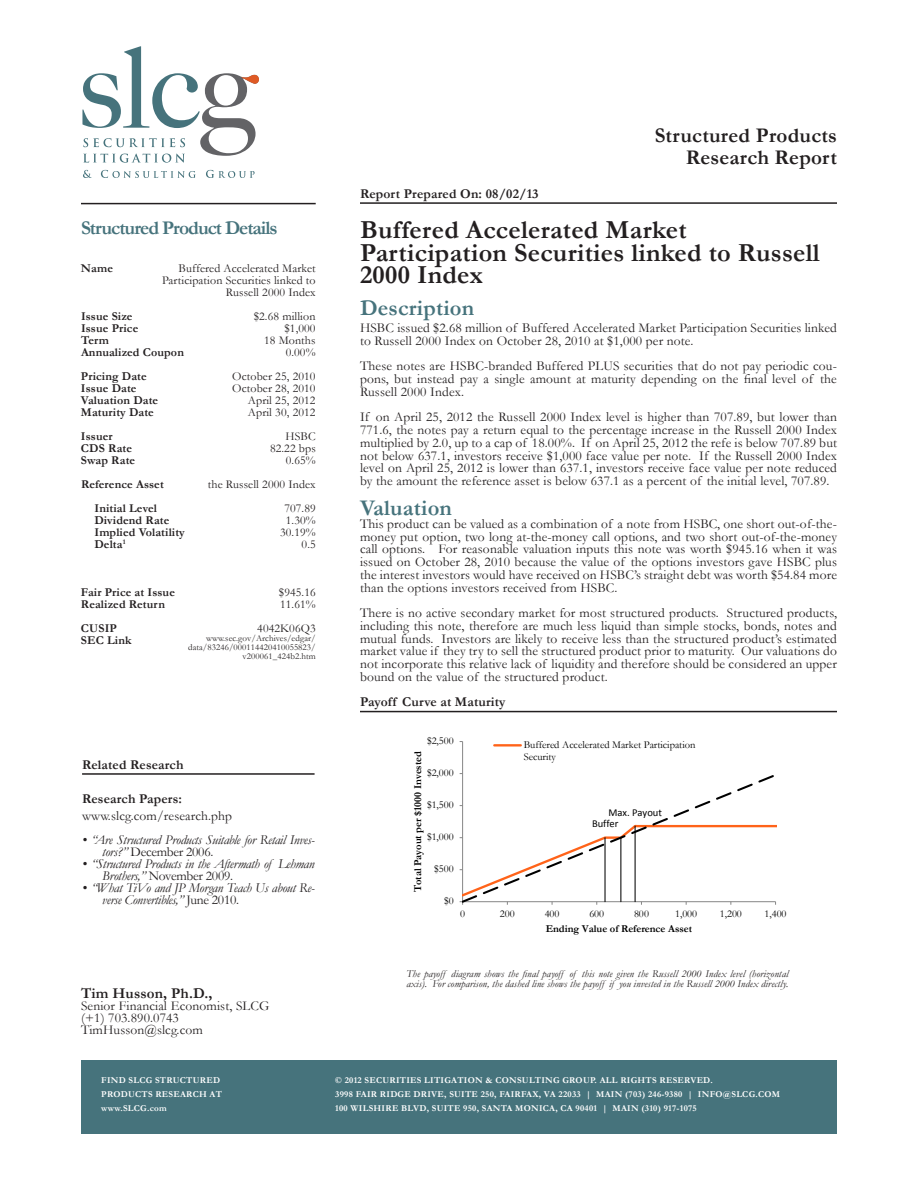
<style>
.page{position:relative;width:918px;height:1188px;background:#fff}
.page>*{position:absolute;margin:0;border:0;box-sizing:border-box;transform-origin:0 0}
.t1{font:700 26.25px/22.5px "Garamond";letter-spacing:.01em;color:#231f20}
.t2{font:700 22.5px "Garamond";letter-spacing:.01em;color:#46737c}
.t3{font:700 21px/22.5px "Garamond";letter-spacing:.01em;color:#231f20;text-align:right}
.t4{font:700 19.5px "Garamond";letter-spacing:-.05em;color:#46737c}
.t5{font:700 15px "Garamond";letter-spacing:.01em;color:#231f20}
.t6{font:13.5px/12.8px "Garamond";letter-spacing:.01em;color:#231f20;text-align:justify}
.t7{font:italic 13.5px/12px "Garamond";letter-spacing:-.02em;color:#231f20}
.t8{font:700 13.5px "Garamond";letter-spacing:.01em;color:#231f20}
.t9{font:12px/12px "Garamond";letter-spacing:.01em;color:#231f20;text-align:right}
.t10{font:700 12px/12px "Garamond";letter-spacing:.01em;color:#231f20}
.t11{font:italic 10.5px/9.8px "Garamond";letter-spacing:.01em;color:#231f20}
.t12{font:10.5px/11.9px "Garamond";letter-spacing:-.005em;color:#000}
.t13{font:700 10.5px "Garamond";color:#000}
.t14{font:10.5px "Calibri";letter-spacing:-.005em;color:#000}
.t15{font:700 9px/14.2px "Garamond";letter-spacing:.03em;color:#fff}
.t16{font:9px/9px "Garamond";letter-spacing:.01em;color:#231f20;text-align:right}
.s1{font-style:normal}
</style>
<div class="page">
<hr style="left:360px;top:202px;width:477px;height:2px;background:#231f20">
<hr style="left:360px;top:711px;width:477px;height:1px;background:#231f20">
<hr style="left:462px;top:742px;width:1px;height:160px;background:#868686">
<svg style="left:460px;top:771px;width:316px;height:134px"></svg>
<hr style="left:620px;top:838px;width:1px;height:64px;background:#000">
<hr style="left:604px;top:838px;width:2px;height:64px;background:#000">
<hr style="left:635px;top:826px;width:1px;height:76px;background:#000">
<hr style="left:494px;top:744px;width:27px;height:3px;background:#ff6319">
<hr style="left:81px;top:203px;width:235px;height:1px;background:#231f20">
<div style="left:81px;top:1061px;width:234px;height:73px;background:#46737c"></div>
<div style="left:315px;top:1061px;width:522px;height:73px;background:#46737c"></div>
<hr style="left:82px;top:773px;width:233px;height:2px;background:#231f20">
<svg style="left:83px;top:170px;width:9px;height:8px"></svg>
<svg style="left:101px;top:170px;width:95px;height:8px"></svg>
<svg style="left:206px;top:170px;width:49px;height:8px"></svg>
<svg style="left:82px;top:46px;width:177px;height:117px"></svg>
<h3 class="t4" style="left:81px;top:215px;width:198px">Structured Product Details</h3>
<p class="t10" style="left:81px;top:263px;width:33px">Name</p>
<p class="t9" style="left:162px;top:262px;width:155px">Buffered Accelerated Market<br>Participation Securities linked to<br>Russell 2000 Index</p>
<p class="t9" style="left:254px;top:310px;width:63px">$2.68 million $1,000<br>18 Months<br>0.00%</p>
<p class="t9" style="left:232px;top:370px;width:85px">October 25, 2010<br>October 28, 2010<br>April 25, 2012<br>April 30, 2012</p>
<p class="t10" style="left:81px;top:310px;width:104px">Issue Size<br>Issue Price<br>Term<br>Annualized Coupon</p>
<p class="t10" style="left:81px;top:370px;width:79px">Pricing Date<br>Issue Date<br>Valuation Date<br>Maturity Date</p>
<p class="t10" style="left:81px;top:430px;width:56px">Issuer<br>CDS Rate<br>Swap Rate</p>
<p class="t9" style="left:270px;top:430px;width:47px">HSBC<br>82.22 bps<br>0.65%</p>
<p class="t10" style="left:95px;top:502px;width:92px">Initial Level<br>Dividend Rate<br>Implied Volatility<br>Delta<sup>1</sup></p>
<p class="t9" style="left:280px;top:502px;width:37px">707.89<br>1.30%<br>30.19%<br>0.5</p>
<p class="t10" style="left:81px;top:479px;width:84px">Reference Asset</p>
<p class="t9" style="left:208px;top:478px;width:109px">the Russell 2000 Index</p>
<p class="t10" style="left:81px;top:586px;width:95px">Fair Price at Issue<br>Realized Return</p>
<p class="t10" style="left:81px;top:622px;width:52px">CUSIP<br>SEC Link</p>
<p class="t9" style="left:279px;top:586px;width:38px;text-align:left">$945.16<br>11.61%</p>
<p class="t9" style="left:257px;top:622px;width:60px">4042K06Q3</p>
<p class="t16" style="left:188px;top:633px;width:129px">www.sec.gov/Archives/edgar/ data/83246/000114420410055823/ v200061_424b2.htm</p>
<p class="t8" style="left:82px;top:755px;width:103px">Related Research</p>
<p class="t8" style="left:82px;top:790px;width:102px">Research Papers:</p>
<p class="t6" style="left:82px;top:809px;width:151px">www.slcg.com/research.php</p>
<p class="t7" style="left:102px;top:833px;width:214px;text-indent:-20px">• “Are Structured Products Suitable for Retail Inves&shy;tors?” <span class="s1">December 2006.</span></p>
<p class="t7" style="left:102px;top:857px;width:214px;text-indent:-20px">• “Structured Products in the Aftermath of Lehman<br>Brothers,” <span class="s1">November 2009.</span></p>
<p class="t7" style="left:102px;top:881px;width:214px;text-indent:-20px">• “What TiVo and JP Morgan Teach Us about Re&shy;verse Convertibles,” <span class="s1">June 2010.</span></p>
<h3 class="t3" style="left:655px;top:124px;width:184px">Structured Products<br>Research Report</h3>
<p class="t8" style="left:360px;top:184px;width:180px">Report Prepared On: 08/02/13</p>
<h1 class="t1" style="left:360px;top:219px;width:461px">Buffered Accelerated Market<br>Participation Securities linked to Russell<br>2000 Index</h1>
<h2 class="t2" style="left:360px;top:292px;width:116px">Description</h2>
<p class="t6" style="left:360px;top:321px;width:478px">HSBC issued $2.68 million of Buffered Accelerated Market Participation Securities linked to Russell 2000 Index on October 28, 2010 at $1,000 per note.</p>
<p class="t6" style="left:360px;top:359px;width:478px">These notes are HSBC-branded Buffered PLUS securities that do not pay periodic cou&shy;pons, but instead pay a single amount at maturity depending on the final level of the Russell 2000 Index.</p>
<p class="t6" style="left:360px;top:410px;width:479px">If on April 25, 2012 the Russell 2000 Index level is higher than 707.89, but lower than 771.6, the notes pay a return equal to the percentage increase in the Russell 2000 Index multiplied by 2.0, up to a cap of 18.00%. If on April 25, 2012 the refe is below 707.89 but not below 637.1, investors receive $1,000 face value per note. If the Russell 2000 Index level on April 25, 2012 is lower than 637.1, investors receive face value per note reduced by the amount the reference asset is below 637.1 as a percent of the initial level, 707.89.</p>
<h2 class="t2" style="left:360px;top:493px;width:94px">Valuation</h2>
<p class="t6" style="left:360px;top:517px;width:478px">This product can be valued as a combination of a note from HSBC, one short out-of-the&shy;money put option, two long at-the-money call options, and two short out-of-the-money call options. For reasonable valuation inputs this note was worth $945.16 when it was issued on October 28, 2010 because the value of the options investors gave HSBC plus the interest investors would have received on HSBC’s straight debt was worth $54.84 more than the options investors received from HSBC.</p>
<p class="t6" style="left:360px;top:606px;width:478px">There is no active secondary market for most structured products. Structured products, including this note, therefore are much less liquid than simple stocks, bonds, notes and mutual funds. Investors are likely to receive less than the structured product’s estimated market value if they try to sell the structured product prior to maturity. Our valuations do not incorporate this relative lack of liquidity and therefore should be considered an upper bound on the value of the structured product.</p>
<p class="t8" style="left:360px;top:693px;width:147px">Payoff Curve at Maturity</p>
<p class="t12" style="left:427px;top:735px;width:28px">$2,500</p>
<p class="t13" style="left:411px;top:892px;width:143px;rotate:-90deg">Total Payout per $1000 Invested</p>
<p class="t12" style="left:427px;top:767px;width:28px">$2,000</p>
<p class="t12" style="left:427px;top:799px;width:28px">$1,500</p>
<p class="t12" style="left:427px;top:831px;width:28px">$1,000</p>
<p class="t12" style="left:434px;top:863px;width:21px">$500</p>
<p class="t12" style="left:444px;top:895px;width:11px">$0</p>
<p class="t12" style="left:524px;top:739px;width:173px">Buffered Accelerated Market Participation<br>Security</p>
<p class="t14" style="left:608px;top:806px;width:55px">Max. Payout</p>
<p class="t14" style="left:592px;top:817px;width:28px">Buffer</p>
<p class="t12" style="left:460px;top:907px;width:6px">0</p>
<p class="t12" style="left:500px;top:907px;width:16px">200</p>
<p class="t12" style="left:545px;top:907px;width:16px">400</p>
<p class="t12" style="left:589px;top:907px;width:16px">600</p>
<p class="t12" style="left:634px;top:907px;width:16px">800</p>
<p class="t12" style="left:675px;top:907px;width:23px">1,000</p>
<p class="t12" style="left:720px;top:907px;width:23px">1,200</p>
<p class="t12" style="left:765px;top:907px;width:23px">1,400</p>
<p class="t13" style="left:546px;top:921px;width:148px">Ending Value of Reference Asset</p>
<p class="t11" style="left:406px;top:969px;width:383px">The payoff diagram shows the final payoff of this note given the Russell 2000 Index level (horizontal axis). For comparison, the dashed line shows the payoff if you invested in the Russell 2000 Index directly.</p>
<p class="t5" style="left:81px;top:983px;width:133px">Tim Husson, Ph.D.,</p>
<p class="t6" style="left:81px;top:999px;width:190px;line-height:12px;text-align:left">Senior Financial Economist, SLCG (+1) 703.890.0743<br>TimHusson@slcg.com</p>
<p class="t15" style="left:101px;top:1073px;width:122px">FIND SLCG STRUCTURED<br>PRODUCTS RESEARCH AT www.SLCG.com</p>
<p class="t15" style="left:335px;top:1073px;width:446px">© 2012 SECURITIES LITIGATION &amp; CONSULTING GROUP. ALL RIGHTS RESERVED.<br>3998 FAIR RIDGE DRIVE, SUITE 250, FAIRFAX, VA 22033 | MAIN (703) 246-9380 | INFO@SLCG.COM<br>100 WILSHIRE BLVD, SUITE 950, SANTA MONICA, CA 90401 | MAIN (310) 917-1075</p>
</div>
